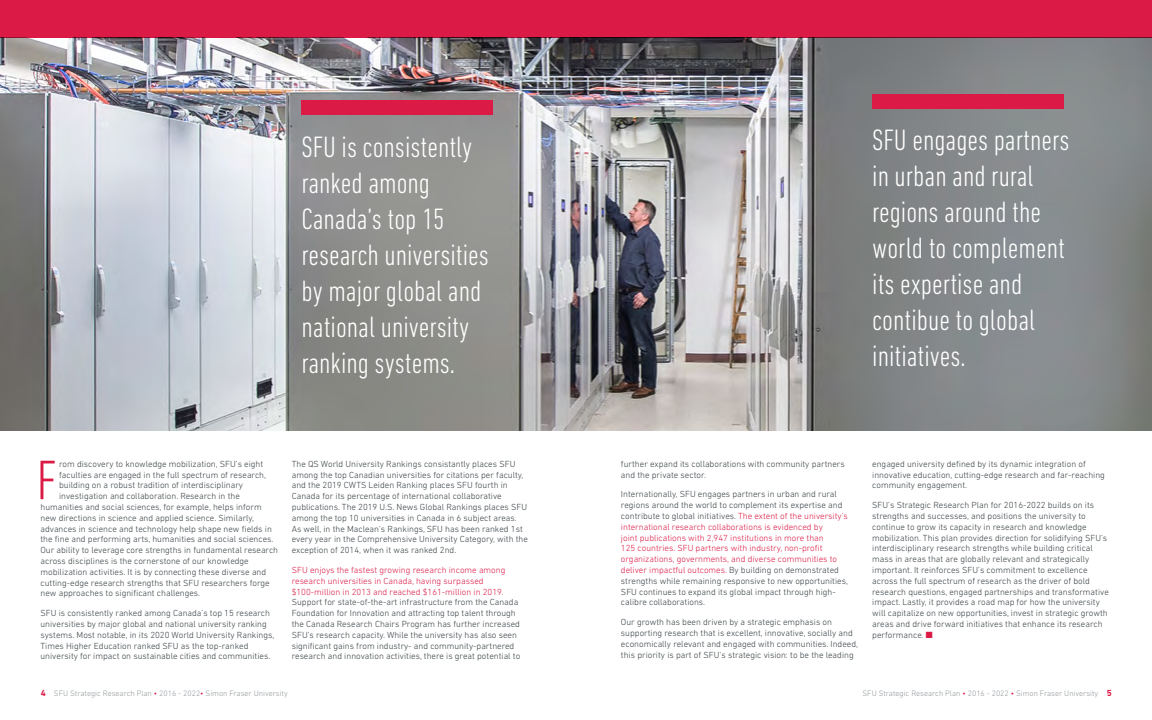
<style>
.page{position:relative;width:1152px;height:720px;background:#fff}
.page>*{position:absolute;margin:0;border:0;box-sizing:border-box;transform-origin:0 0}
.t1{font:300 condensed 56.6px "DIN Next LT Pro";color:#db1a45}
.t2{font:300 condensed 30px/36px "DIN Next LT Pro";color:#fff}
.t3{font:300 9px/10.8px "DIN Next LT Pro";color:#384044}
.t4{font:300 9px/10.8px "DIN Next LT Pro";color:#db1a45}
.t5{font:300 8px "DIN Next LT Pro";color:#92979b}
.s1{color:#db1a45}
.s2{font-weight:700;font-size:9px;color:#db1a45}
</style>
<div class="page">
<div style="left:0;top:0;width:1152px;height:37px;background:#db1a45"></div>
<img style="left:0;top:37px;width:1152px;height:394px">
<div style="left:872px;top:94px;width:192px;height:15px;background:#db1a45"></div>
<div style="left:302px;top:101px;width:191px;height:14px;background:#db1a45"></div>
<h2 class="t2" style="left:302px;top:128px;width:189px">SFU is consistently ranked among<br>Canada’s top 15 research universities by major global and national university ranking systems.</h2>
<h1 class="t1" style="left:37px;top:448px;width:21px">F</h1>
<p class="t3" style="left:59px;top:458px;width:206px">rom discovery to knowledge mobilization, SFU’s eight</p>
<p class="t3" style="left:59px;top:469px;width:208px">faculties are engaged in the full spectrum of research,</p>
<p class="t3" style="left:59px;top:480px;width:185px">building on a robust tradition of interdisciplinary</p>
<p class="t3" style="left:59px;top:491px;width:182px">investigation and collaboration. Research in the</p>
<p class="t3" style="left:40px;top:501px;width:223px">humanities and social sciences, for example, helps inform</p>
<p class="t3" style="left:40px;top:512px;width:215px">new directions in science and applied science. Similarly,</p>
<p class="t3" style="left:40px;top:523px;width:233px">advances in science and technology help shape new fields in</p>
<p class="t3" style="left:40px;top:534px;width:234px">the fine and performing arts, humanities and social sciences.</p>
<p class="t3" style="left:40px;top:545px;width:239px">Our ability to leverage core strengths in fundamental research</p>
<p class="t3" style="left:40px;top:555px;width:210px">across disciplines is the cornerstone of our knowledge</p>
<p class="t3" style="left:40px;top:566px;width:227px">mobilization activities. It is by connecting these diverse and</p>
<p class="t3" style="left:40px;top:577px;width:231px">cutting-edge research strengths that SFU researchers forge</p>
<p class="t3" style="left:40px;top:588px;width:161px">new approaches to significant challenges.</p>
<p class="t3" style="left:40px;top:608px;width:235px">SFU is consistently ranked among Canada’s top 15 research universities by major global and national university ranking systems. Most notable, in its 2020 World University Rankings, Times Higher Education ranked SFU as the top-ranked university for impact on sustainable cities and communities.</p>
<p class="t3" style="left:292px;top:458px;width:238px">The QS World University Rankings consistantly places SFU among the top Canadian universities for citations per faculty, and the 2019 CWTS Leiden Ranking places SFU fourth in Canada for its percentage of international collaborative publications. The 2019 U.S. News Global Rankings places SFU among the top 10 universities in Canada in 6 subject areas.<br>As well, in the Maclean’s Rankings, SFU has been ranked 1st every year in the Comprehensive University Category, with the exception of 2014, when it was ranked 2nd.</p>
<p class="t4" style="left:292px;top:564px;width:215px">SFU enjoys the fastest growing research income among research universities in Canada, having surpassed $100-million in 2013 and reached $161-million in 2019.</p>
<p class="t3" style="left:292px;top:597px;width:230px">Support for state-of-the-art infrastructure from the Canada Foundation for Innovation and attracting top talent through the Canada Research Chairs Program has further increased SFU’s research capacity. While the university has also seen significant gains from industry- and community-partnered research and innovation activities, there is great potential to</p>
<h2 class="t2" style="left:872px;top:122px;width:199px">SFU engages partners in urban and rural regions around the world to complement its expertise and contibue to global initiatives.</h2>
<p class="t3" style="left:621px;top:458px;width:225px">further expand its collaborations with community partners and the private sector.</p>
<p class="t3" style="left:621px;top:489px;width:228px">Internationally, SFU engages partners in urban and rural regions around the world to complement its expertise and contribute to global initiatives. <span class="s1">The extent of the university’s international research collaborations is evidenced by<br>joint publications with 2,947 institutions in more than<br>125 countries. SFU partners with industry, non-profit organizations, governments, and diverse communities to deliver impactful outcomes.</span> By building on demonstrated strengths while remaining responsive to new opportunities, SFU continues to expand its global impact through high&shy;calibre collaborations.</p>
<p class="t3" style="left:621px;top:617px;width:239px">Our growth has been driven by a strategic emphasis on supporting research that is excellent, innovative, socially and economically relevant and engaged with communities. Indeed, this priority is part of SFU’s strategic vision: to be the leading</p>
<p class="t3" style="left:872px;top:458px;width:234px">engaged university defined by its dynamic integration of innovative education, cutting-edge research and far-reaching community engagement.</p>
<p class="t3" style="left:872px;top:500px;width:238px">SFU’s Strategic Research Plan for 2016-2022 builds on its strengths and successes, and positions the university to continue to grow its capacity in research and knowledge mobilization. This plan provides direction for solidifying SFU’s interdisciplinary research strengths while building critical mass in areas that are globally relevant and strategically important. It reinforces SFU’s commitment to excellence across the full spectrum of research as the driver of bold research questions, engaged partnerships and transformative impact. Lastly, it provides a road map for how the university will capitalize on new opportunities, invest in strategic growth areas and drive forward initiatives that enhance its research performance. <span class="s1">■</span></p>
<p class="t5" style="left:41px;top:688px;width:249px"><span class="s2">4</span> SFU Strategic Research Plan <span class="s1">•</span> 2016 - 2022<span class="s1">•</span> Simon Fraser University</p>
<p class="t5" style="left:863px;top:688px;width:251px">SFU Strategic Research Plan <span class="s1">•</span> 2016 - 2022 <span class="s1">•</span> Simon Fraser University <span class="s2">5</span></p>
</div>
